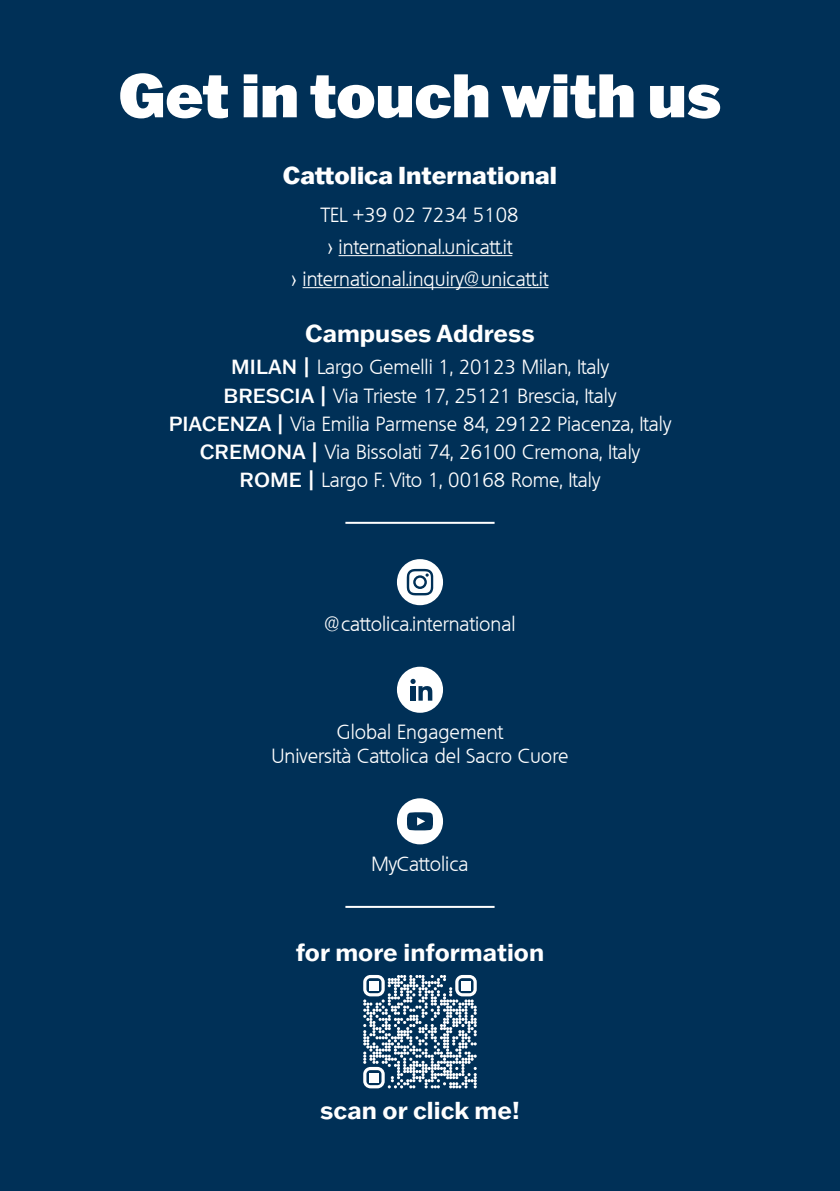
<style>
.page{position:relative;width:840px;height:1191px;background:#fff}
.page>*{position:absolute;margin:0;border:0;box-sizing:border-box;transform-origin:0 0}
.t1{font:900 60px "Franklin Gothic ATF";color:#fff}
.t2{font:700 24px "Franklin Gothic ATF";color:#fff}
.t3{font:800 24px "Franklin Gothic ATF";color:#fff}
.t4{font:300 20px/28px "Quebec";color:#fff;text-align:center}
.s1{font-family:"Franklin Gothic ATF";font-weight:500}
</style>
<div class="page">
<hr style="left:839px;top:0;width:1px;height:1191px;background:#000">
<div style="left:0;top:0;width:839px;height:1191px;background:#003057"></div>
<hr style="left:338px;top:255px;width:174px;height:1px;background:#fff">
<hr style="left:302px;top:287px;width:246px;height:1px;background:#fff">
<svg style="left:363px;top:975px;width:113px;height:113px"></svg>
<div style="left:369px;top:981px;width:9px;height:9px;background:#fff"></div>
<div style="left:461px;top:981px;width:9px;height:9px;background:#fff"></div>
<div style="left:369px;top:1073px;width:9px;height:9px;background:#fff"></div>
<div style="left:397px;top:559px;width:46px;height:46px;background:#fff;border-radius:23px"></div>
<svg style="left:406px;top:569px;width:27px;height:26px"></svg>
<div style="left:397px;top:798px;width:46px;height:46px;background:#fff;border-radius:23px"></div>
<svg style="left:407px;top:812px;width:26px;height:18px"></svg>
<div style="left:397px;top:666px;width:46px;height:47px;background:#fff;border-radius:23px"></div>
<svg style="left:410px;top:679px;width:22px;height:21px"></svg>
<hr style="left:345px;top:522px;width:149px;height:2px;background:#fff">
<hr style="left:345px;top:906px;width:149px;height:2px;background:#fff">
<h1 class="t1" style="left:119px;top:55px;width:603px">Get in touch with us</h1>
<p class="t3" style="left:283px;top:159px;width:275px">Cattolica International</p>
<p class="t4" style="left:291px;top:198px;width:258px;line-height:32px">TEL +39 02 7234 5108<br>&gt; international.unicatt.it<br>&gt; international.inquiry@unicatt.it</p>
<p class="t2" style="left:305px;top:318px;width:231px">Campuses Address</p>
<p class="t4" style="left:168px;top:353px;width:504px"><span class="s1">MILAN |</span> Largo Gemelli 1, 20123 Milan, Italy<br><span class="s1">BRESCIA |</span> Via Trieste 17, 25121 Brescia, Italy<br><span class="s1">PIACENZA |</span> Via Emilia Parmense 84, 29122 Piacenza, Italy <span class="s1">CREMONA |</span> Via Bissolati 74, 26100 Cremona, Italy <span class="s1">ROME |</span> Largo F. Vito 1, 00168 Rome, Italy</p>
<p class="t4" style="left:324px;top:610px;width:193px">@cattolica.international</p>
<p class="t4" style="left:271px;top:720px;width:298px;line-height:24px">Global Engagement<br>Università Cattolica del Sacro Cuore</p>
<p class="t4" style="left:371px;top:849px;width:99px">MyCattolica</p>
<p class="t2" style="left:295px;top:936px;width:250px">for more information</p>
<p class="t2" style="left:320px;top:1094px;width:201px">scan or click me!</p>
</div>
